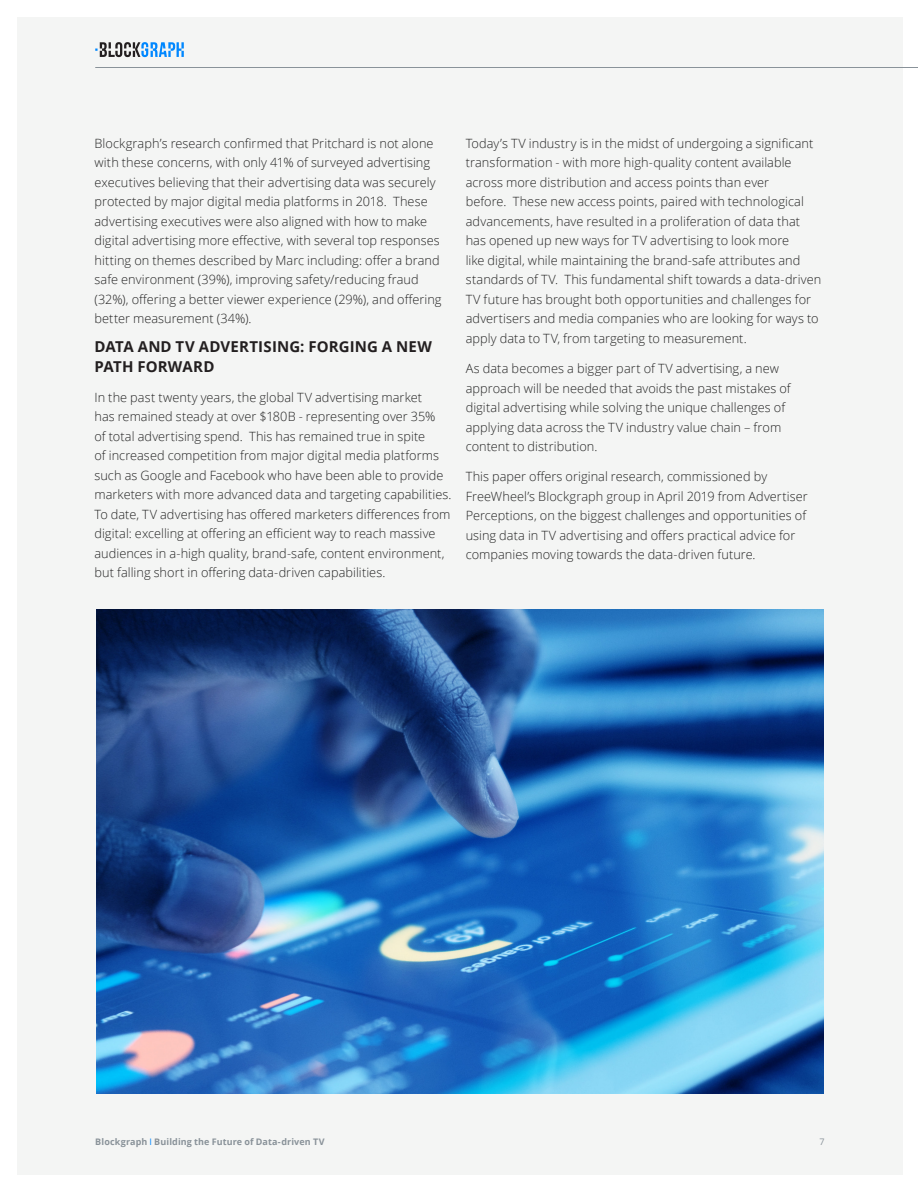
<style>
.page{position:relative;width:918px;height:1188px;background:#fff}
.page>*{position:absolute;margin:0;border:0;box-sizing:border-box;transform-origin:0 0}
.t1{font:700 15px/19.5px "Open Sans";letter-spacing:.01em;color:#231f20}
.t2{font:300 12.75px/19.5px "Open Sans";letter-spacing:.005em;color:#232323}
.t3{font:700 9px "Open Sans";letter-spacing:.015em;color:#899299}
.t4{font:9px "Open Sans";color:#899299}
.s1{font-weight:400;color:#0087ff}
</style>
<div class="page">
<div style="left:17px;top:17px;width:886px;height:1158px;background:#f4f5f4"></div>
<hr style="left:95px;top:67px;width:823px;height:1px;background:#899299">
<svg style="left:95px;top:42px;width:89px;height:15px"></svg>
<img style="left:97px;top:609px;width:727px;height:485px">
<p class="t2" style="left:94px;top:133px;width:349px">Blockgraph’s research confirmed that Pritchard is not alone with these concerns, with only 41% of surveyed advertising executives believing that their advertising data was securely protected by major digital media platforms in 2018. These advertising executives were also aligned with how to make digital advertising more effective, with several top responses hitting on themes described by Marc including: offer a brand safe environment (39%), improving safety/reducing fraud (32%), offering a better viewer experience (29%), and offering better measurement (34%).</p>
<p class="t1" style="left:94px;top:336px;width:339px">DATA AND TV ADVERTISING: FORGING A NEW<br>PATH FORWARD</p>
<p class="t2" style="left:94px;top:387px;width:359px">In the past twenty years, the global TV advertising market<br>has remained steady at over $180B - representing over 35%<br>of total advertising spend. This has remained true in spite<br>of increased competition from major digital media platforms such as Google and Facebook who have been able to provide marketers with more advanced data and targeting capabilities.<br>To date, TV advertising has offered marketers differences from digital: excelling at offering an efficient way to reach massive audiences in a-high quality, brand-safe, content environment, but falling short in offering data-driven capabilities.</p>
<p class="t2" style="left:466px;top:133px;width:357px">Today’s TV industry is in the midst of undergoing a significant transformation - with more high-quality content available across more distribution and access points than ever<br>before. These new access points, paired with technological advancements, have resulted in a proliferation of data that has opened up new ways for TV advertising to look more<br>like digital, while maintaining the brand-safe attributes and standards of TV. This fundamental shift towards a data-driven TV future has brought both opportunities and challenges for advertisers and media companies who are looking for ways to apply data to TV, from targeting to measurement.</p>
<p class="t2" style="left:466px;top:358px;width:327px">As data becomes a bigger part of TV advertising, a new approach will be needed that avoids the past mistakes of digital advertising while solving the unique challenges of applying data across the TV industry value chain – from content to distribution.</p>
<p class="t2" style="left:466px;top:467px;width:344px">This paper offers original research, commissioned by FreeWheel’s Blockgraph group in April 2019 from Advertiser Perceptions, on the biggest challenges and opportunities of using data in TV advertising and offers practical advice for companies moving towards the data-driven future.</p>
<p class="t3" style="left:95px;top:1136px;width:231px">Blockgraph <span class="s1">I</span> Building the Future of Data-driven TV</p>
<p class="t4" style="left:820px;top:1136px;width:7px">7</p>
</div>
